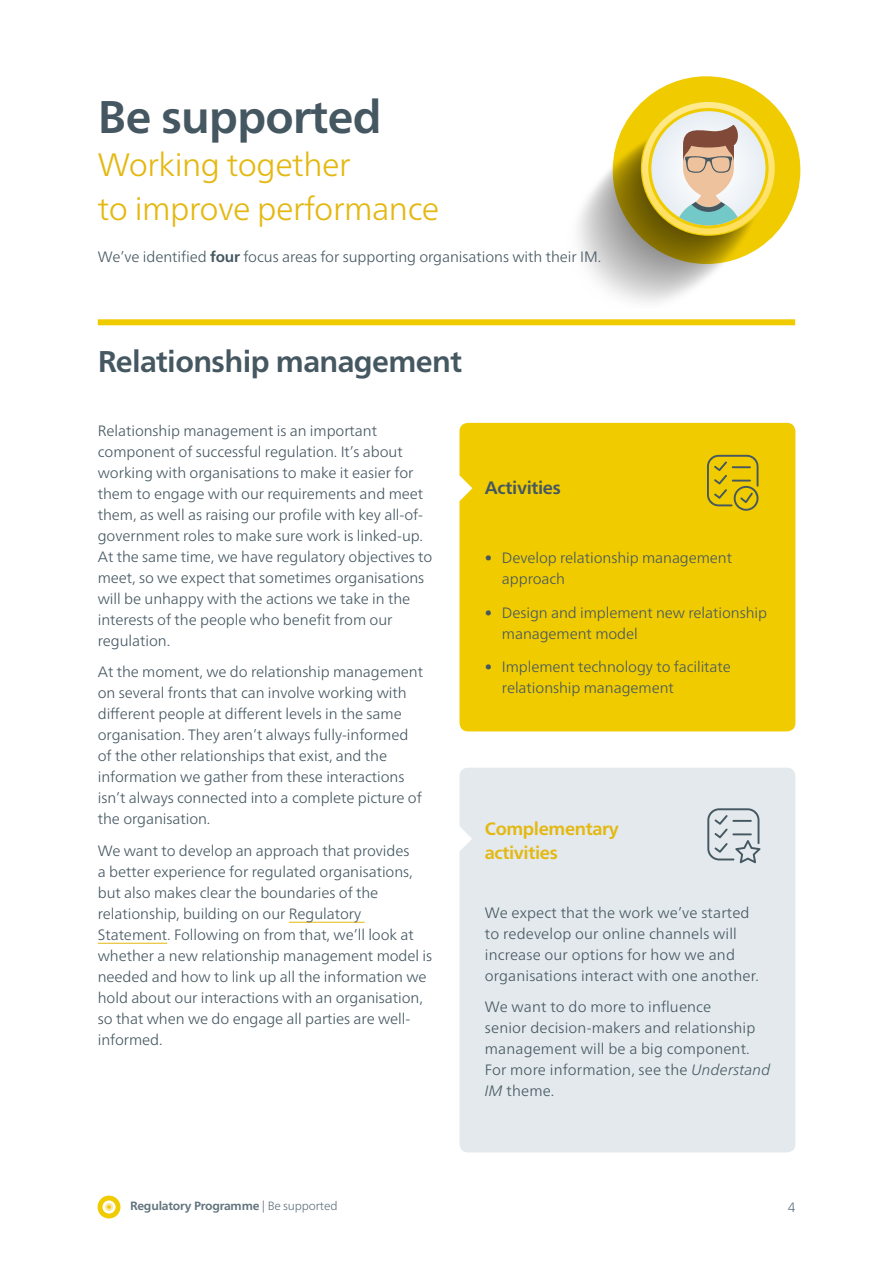
<style>
.page{position:relative;width:893px;height:1263px;background:#fff}
.page>*{position:absolute;margin:0;border:0;box-sizing:border-box;transform-origin:0 0}
.t1{font:700 45.75px "Frutiger Neue LT Pro";letter-spacing:-.015em;color:#455761}
.t2{font:300 32.4px/43.2px "Frutiger Neue LT Pro";letter-spacing:-.015em;color:#e4b810}
.t3{font:700 30px "Frutiger Neue LT Pro";letter-spacing:-.02em;color:#455761}
.t4{font:700 18px/24px "Frutiger Neue LT Pro";letter-spacing:-.02em;color:#e4b810}
.t5{font:700 18px "Frutiger Neue LT Pro";letter-spacing:-.02em;color:#455761}
.t6{font:300 15px/21px "Frutiger Neue LT Pro";letter-spacing:-.005em;color:#455761}
.t7{font:300 13.5px "Frutiger Neue LT Pro";color:#61737d}
.t8{font:700 12px "Frutiger Neue LT Pro";letter-spacing:-.015em;color:#61737d}
.s1{font-weight:700}
.s2{font-style:italic}
.s3{font-weight:300}
</style>
<div class="page">
<svg style="left:578px;top:76px;width:222px;height:226px"></svg>
<div style="left:689px;top:141px;width:38px;height:7px;background:#804938;border-radius:50%"></div>
<div style="left:98px;top:1195px;width:22px;height:23px;background:#f0cb00;border-radius:50%"></div>
<svg style="left:102px;top:1200px;width:14px;height:13px"></svg>
<div style="left:105px;top:1203px;width:8px;height:8px;background:#f9e5a4;border-radius:50%"></div>
<svg style="left:107px;top:1205px;width:4px;height:4px"></svg>
<div style="left:98px;top:319px;width:697px;height:6px;background:#f0cb00"></div>
<hr style="left:289px;top:922px;width:76px;height:1px;background:#e4b810">
<hr style="left:98px;top:943px;width:69px;height:1px;background:#e4b810">
<div style="left:459px;top:768px;width:336px;height:384px;background:#e3e9ec;border-radius:9px"></div>
<svg style="left:459px;top:826px;width:13px;height:26px"></svg>
<svg style="left:707px;top:808px;width:53px;height:55px"></svg>
<div style="left:459px;top:423px;width:336px;height:308px;background:#f0cb00;border-radius:9px"></div>
<svg style="left:459px;top:475px;width:13px;height:26px"></svg>
<svg style="left:707px;top:455px;width:51px;height:56px"></svg>
<h1 class="t1" style="left:98px;top:90px;width:285px">Be supported</h1>
<h2 class="t2" style="left:98px;top:143px;width:343px">Working together<br>to improve performance</h2>
<p class="t6" style="left:98px;top:246px;width:505px">We’ve identified <span class="s1">four</span> focus areas for supporting organisations with their IM.</p>
<h3 class="t3" style="left:98px;top:344px;width:366px">Relationship management</h3>
<p class="t6" style="left:98px;top:420px;width:336px">Relationship management is an important component of successful regulation. It’s about working with organisations to make it easier for them to engage with our requirements and meet them, as well as raising our profile with key all-of&shy;government roles to make sure work is linked-up.<br>At the same time, we have regulatory objectives to meet, so we expect that sometimes organisations will be unhappy with the actions we take in the interests of the people who benefit from our regulation.</p>
<p class="t6" style="left:98px;top:661px;width:327px">At the moment, we do relationship management on several fronts that can involve working with different people at different levels in the same organisation. They aren’t always fully-informed of the other relationships that exist, and the information we gather from these interactions isn’t always connected into a complete picture of the organisation.</p>
<p class="t6" style="left:98px;top:840px;width:336px">We want to develop an approach that provides<br>a better experience for regulated organisations, but also makes clear the boundaries of the relationship, building on our Regulatory Statement. Following on from that, we’ll look at whether a new relationship management model is needed and how to link up all the information we hold about our interactions with an organisation, so that when we do engage all parties are well&shy;informed.</p>
<p class="t5" style="left:485px;top:477px;width:77px">Activities</p>
<p class="t6" style="left:502px;top:547px;width:232px;text-indent:-17px">• Develop relationship management approach</p>
<p class="t6" style="left:502px;top:602px;width:267px;text-indent:-17px">• Design and implement new relationship management model</p>
<p class="t6" style="left:502px;top:657px;width:231px;text-indent:-17px">• Implement technology to facilitate relationship management</p>
<p class="t4" style="left:485px;top:816px;width:135px">Complementary activities</p>
<p class="t6" style="left:485px;top:902px;width:276px">We expect that the work we’ve started to redevelop our online channels will increase our options for how we and organisations interact with one another.</p>
<p class="t6" style="left:485px;top:997px;width:287px">We want to do more to influence<br>senior decision-makers and relationship management will be a big component.<br>For more information, see the <span class="s2">Understand<br>IM</span> theme.</p>
<p class="t8" style="left:130px;top:1199px;width:209px">Regulatory Programme <span class="s3">| Be supported</span></p>
<p class="t7" style="left:788px;top:1199px;width:9px">4</p>
</div>
